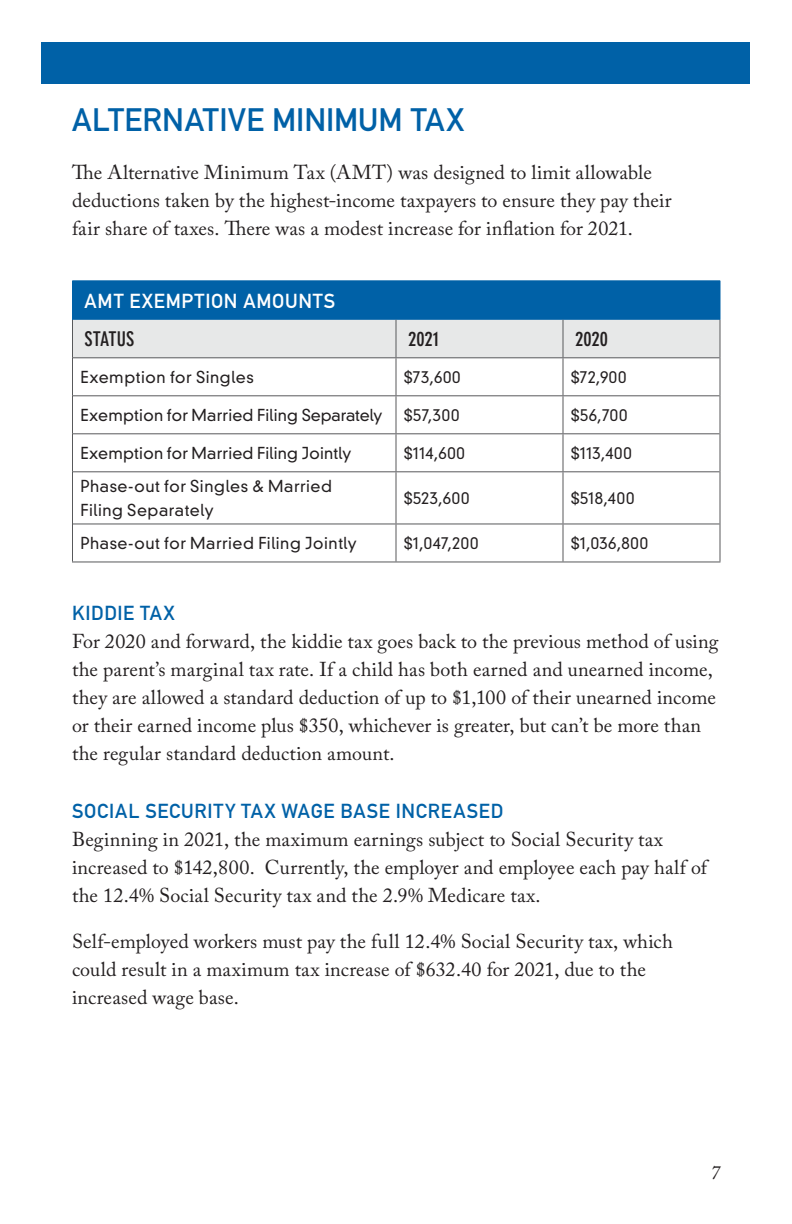
<style>
.page{position:relative;width:792px;height:1224px;background:#fff}
.page>*{position:absolute;margin:0;border:0;box-sizing:border-box;transform-origin:0 0}
.t1{font:32px "DIN Mittelschrift";color:#0061a7}
.t2{font:20px/28px "Adobe Caslon Pro";letter-spacing:.01em;color:#231f20}
.t3{font:20px "DIN Mittelschrift";letter-spacing:.035em;color:#0061a7}
.t4{font:20px "DIN Mittelschrift";letter-spacing:.045em;color:#fff}
.t5{font:700 condensed 20px "DIN Neuzeit Grotesk Std";letter-spacing:.005em;color:#231f20}
.t6{font:italic 20px "Adobe Caslon Pro";color:#231f20}
.t7{font:300 16px/24px "DIN Neuzeit Grotesk Std";letter-spacing:.025em;color:#231f20}
</style>
<div class="page">
<div style="left:42px;top:42px;width:708px;height:42px;background:#0061a7"></div>
<div style="left:72px;top:281px;width:648px;height:39px;background:#0061a7"></div>
<div style="left:73px;top:320px;width:647px;height:37px;background:#e7e8e8"></div>
<hr style="left:720px;top:281px;width:1px;height:39px;background:#0061a7">
<hr style="left:72px;top:320px;width:1px;height:38px;background:#58595b">
<hr style="left:720px;top:320px;width:1px;height:38px;background:#58595b">
<hr style="left:396px;top:320px;width:1px;height:37px;background:#58595b">
<hr style="left:562px;top:320px;width:2px;height:37px;background:#58595b">
<hr style="left:73px;top:357px;width:323px;height:1px;background:#58595b">
<hr style="left:396px;top:357px;width:167px;height:1px;background:#58595b">
<hr style="left:563px;top:357px;width:157px;height:1px;background:#58595b">
<hr style="left:72px;top:358px;width:1px;height:38px;background:#58595b">
<hr style="left:720px;top:358px;width:1px;height:38px;background:#58595b">
<hr style="left:72px;top:396px;width:1px;height:38px;background:#58595b">
<hr style="left:720px;top:396px;width:1px;height:38px;background:#58595b">
<hr style="left:72px;top:434px;width:1px;height:38px;background:#58595b">
<hr style="left:720px;top:434px;width:1px;height:38px;background:#58595b">
<hr style="left:72px;top:472px;width:1px;height:52px;background:#58595b">
<hr style="left:720px;top:472px;width:1px;height:52px;background:#58595b">
<hr style="left:72px;top:524px;width:1px;height:37px;background:#58595b">
<hr style="left:720px;top:524px;width:1px;height:37px;background:#58595b">
<hr style="left:72px;top:561px;width:324px;height:1px;background:#58595b">
<hr style="left:396px;top:561px;width:167px;height:1px;background:#58595b">
<hr style="left:563px;top:561px;width:157px;height:1px;background:#58595b">
<hr style="left:396px;top:358px;width:1px;height:37px;background:#58595b">
<hr style="left:562px;top:358px;width:2px;height:37px;background:#58595b">
<hr style="left:73px;top:395px;width:323px;height:1px;background:#58595b">
<hr style="left:396px;top:395px;width:167px;height:1px;background:#58595b">
<hr style="left:396px;top:396px;width:1px;height:37px;background:#58595b">
<hr style="left:563px;top:395px;width:157px;height:1px;background:#58595b">
<hr style="left:562px;top:396px;width:2px;height:37px;background:#58595b">
<hr style="left:73px;top:433px;width:323px;height:1px;background:#58595b">
<hr style="left:396px;top:433px;width:167px;height:1px;background:#58595b">
<hr style="left:396px;top:434px;width:1px;height:37px;background:#58595b">
<hr style="left:563px;top:433px;width:157px;height:1px;background:#58595b">
<hr style="left:562px;top:434px;width:2px;height:37px;background:#58595b">
<hr style="left:73px;top:471px;width:323px;height:1px;background:#58595b">
<hr style="left:396px;top:471px;width:167px;height:1px;background:#58595b">
<hr style="left:396px;top:472px;width:1px;height:51px;background:#58595b">
<hr style="left:563px;top:471px;width:157px;height:1px;background:#58595b">
<hr style="left:562px;top:472px;width:2px;height:51px;background:#58595b">
<hr style="left:73px;top:523px;width:323px;height:1px;background:#58595b">
<hr style="left:396px;top:523px;width:167px;height:1px;background:#58595b">
<hr style="left:396px;top:524px;width:1px;height:37px;background:#58595b">
<hr style="left:563px;top:523px;width:157px;height:1px;background:#58595b">
<hr style="left:562px;top:524px;width:2px;height:37px;background:#58595b">
<hr style="left:72px;top:280px;width:324px;height:1px;background:#0061a7">
<hr style="left:396px;top:280px;width:167px;height:1px;background:#0061a7">
<hr style="left:563px;top:280px;width:157px;height:1px;background:#0061a7">
<h1 class="t1" style="left:72px;top:101px;width:393px">ALTERNATIVE MINIMUM TAX</h1>
<p class="t2" style="left:72px;top:158px;width:601px">The Alternative Minimum Tax (AMT) was designed to limit allowable deductions taken by the highest-income taxpayers to ensure they pay their fair share of taxes. There was a modest increase for inflation for 2021.</p>
<p class="t4" style="left:84px;top:289px;width:252px">AMT EXEMPTION AMOUNTS</p>
<p class="t5" style="left:84px;top:328px;width:51px">STATUS</p>
<p class="t5" style="left:408px;top:328px;width:33px">2021</p>
<p class="t5" style="left:575px;top:328px;width:35px">2020</p>
<p class="t7" style="left:80px;top:365px;width:175px">Exemption for Singles</p>
<p class="t7" style="left:404px;top:365px;width:58px">$73,600</p>
<p class="t7" style="left:571px;top:365px;width:57px">$72,900</p>
<p class="t7" style="left:80px;top:403px;width:304px">Exemption for Married Filing Separately</p>
<p class="t7" style="left:404px;top:403px;width:57px">$57,300</p>
<p class="t7" style="left:571px;top:403px;width:58px">$56,700</p>
<p class="t7" style="left:80px;top:441px;width:273px">Exemption for Married Filing Jointly</p>
<p class="t7" style="left:404px;top:441px;width:62px">$114,600</p>
<p class="t7" style="left:571px;top:441px;width:62px">$113,400</p>
<p class="t7" style="left:80px;top:474px;width:253px">Phase-out for Singles &amp; Married<br>Filing Separately</p>
<p class="t7" style="left:404px;top:486px;width:67px">$523,600</p>
<p class="t7" style="left:571px;top:486px;width:65px">$518,400</p>
<p class="t7" style="left:80px;top:531px;width:278px">Phase-out for Married Filing Jointly</p>
<p class="t7" style="left:404px;top:531px;width:76px">$1,047,200</p>
<p class="t7" style="left:571px;top:531px;width:79px">$1,036,800</p>
<p class="t3" style="left:72px;top:602px;width:104px">KIDDIE TAX</p>
<p class="t2" style="left:72px;top:628px;width:648px">For 2020 and forward, the kiddie tax goes back to the previous method of using the parent’s marginal tax rate. If a child has both earned and unearned income, they are allowed a standard deduction of up to $1,100 of their unearned income or their earned income plus $350, whichever is greater, but can’t be more than the regular standard deduction amount.</p>
<p class="t3" style="left:72px;top:800px;width:433px">SOCIAL SECURITY TAX WAGE BASE INCREASED</p>
<p class="t2" style="left:72px;top:826px;width:637px">Beginning in 2021, the maximum earnings subject to Social Security tax increased to $142,800. Currently, the employer and employee each pay half of the 12.4% Social Security tax and the 2.9% Medicare tax.</p>
<p class="t2" style="left:72px;top:928px;width:603px">Self-employed workers must pay the full 12.4% Social Security tax, which could result in a maximum tax increase of $632.40 for 2021, due to the increased wage base.</p>
<p class="t6" style="left:710px;top:1160px;width:11px">7</p>
</div>
